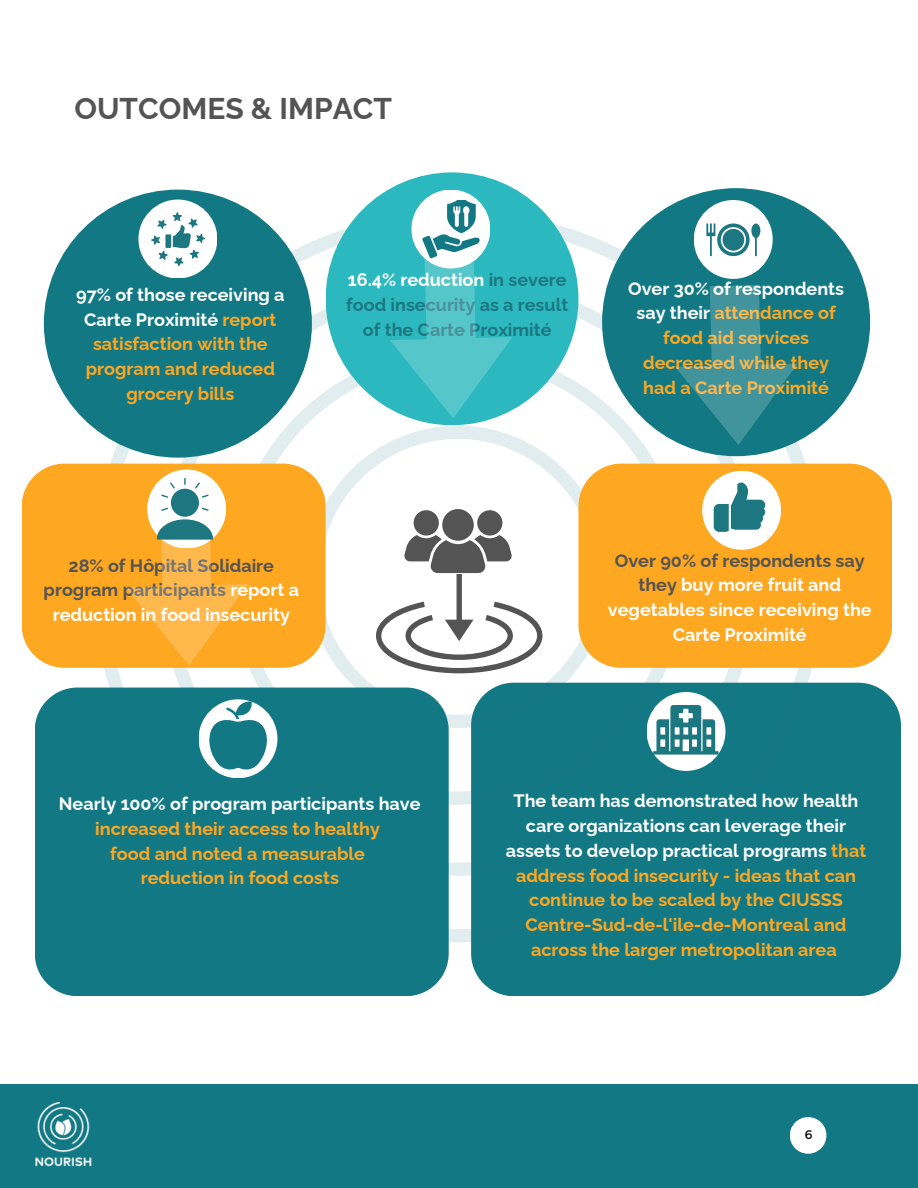
<style>
.page{position:relative;width:918px;height:1188px;background:#fff}
.page>*{position:absolute;margin:0;border:0;box-sizing:border-box;transform-origin:0 0}
.t1{font:700 30px "Raleway";color:#545454}
.t2{font:700 18px/24.8px "Raleway";color:#fea720;text-align:center}
.t3{font:700 18px/24.8px "Raleway";color:#fff;text-align:center}
.t4{font:700 18px/24.8px "Raleway";color:#545454;text-align:center}
.t5{font:700 18px/24.8px "Raleway";color:#1d7781;text-align:center}
.t6{font:12.45px "Montserrat";color:#000}
.s1{color:#fff}
.s2{color:#fea720}
.s3{color:#545454}
</style>
<div class="page">
<div style="left:471px;top:683px;width:430px;height:313px;background:#127984;border-radius:43px"></div>
<svg style="left:92px;top:211px;width:732px;height:731px"></svg>
<div style="left:0;top:1085px;width:918px;height:103px;background:#127984"></div>
<svg style="left:790px;top:1117px;width:36px;height:37px"></svg>
<img style="left:35px;top:1103px;width:57px;height:64px">
<div style="left:44px;top:190px;width:268px;height:268px;background:#127984;border-radius:50%"></div>
<div style="left:138px;top:200px;width:79px;height:78px;background:#fff;border-radius:50%"></div>
<div style="left:602px;top:188px;width:268px;height:268px;background:#127984;border-radius:50%"></div>
<div style="left:578px;top:464px;width:314px;height:204px;background:#fea720;border-radius:43px"></div>
<div style="left:647px;top:692px;width:78px;height:79px;background:#fff;border-radius:50%"></div>
<div style="left:22px;top:464px;width:304px;height:204px;background:#fea720;border-radius:43px"></div>
<div style="left:147px;top:470px;width:79px;height:78px;background:#fff;border-radius:50%"></div>
<div style="left:702px;top:471px;width:79px;height:79px;background:#fff;border-radius:50%"></div>
<div style="left:694px;top:200px;width:79px;height:79px;background:#fff;border-radius:50%"></div>
<svg style="left:706px;top:223px;width:54px;height:33px"></svg>
<div style="left:442px;top:509px;width:32px;height:32px;background:#545454;border-radius:50%"></div>
<div style="left:414px;top:510px;width:25px;height:26px;background:#545454;border-radius:50%"></div>
<div style="left:477px;top:510px;width:25px;height:26px;background:#545454;border-radius:50%"></div>
<svg style="left:376px;top:535px;width:166px;height:138px"></svg>
<svg style="left:151px;top:212px;width:54px;height:54px"></svg>
<div style="left:165px;top:234px;width:6px;height:14px;background:#1d7781"></div>
<svg style="left:714px;top:483px;width:51px;height:49px"></svg>
<div style="left:326px;top:172px;width:252px;height:253px;background:#2bb9bf;border-radius:50%"></div>
<div style="left:411px;top:190px;width:79px;height:78px;background:#fff;border-radius:50%"></div>
<div style="left:35px;top:688px;width:414px;height:308px;background:#127984;border-radius:43px"></div>
<svg style="left:388px;top:200px;width:126px;height:220px"></svg>
<svg style="left:673px;top:285px;width:127px;height:162px"></svg>
<div style="left:171px;top:489px;width:28px;height:28px;background:#1d7781;border-radius:50%"></div>
<svg style="left:184px;top:478px;width:2px;height:7px"></svg>
<svg style="left:170px;top:482px;width:5px;height:6px"></svg>
<svg style="left:161px;top:494px;width:7px;height:4px"></svg>
<svg style="left:126px;top:504px;width:122px;height:161px"></svg>
<svg style="left:202px;top:494px;width:7px;height:4px"></svg>
<svg style="left:195px;top:482px;width:5px;height:6px"></svg>
<div style="left:199px;top:699px;width:78px;height:79px;background:#fff;border-radius:50%"></div>
<svg style="left:653px;top:705px;width:65px;height:50px"></svg>
<svg style="left:209px;top:701px;width:58px;height:70px"></svg>
<p class="t1" style="left:74px;top:91px;width:319px">OUTCOMES &amp; IMPACT</p>
<p class="t5" style="left:346px;top:267px;width:224px"><span class="s1">16.4% reduction</span> in severe food insecurity as a result of the Carte Proximité</p>
<p class="t2" style="left:76px;top:282px;width:210px"><span class="s1">97% of those receiving a<br>Carte Proximité</span> report satisfaction with the program and reduced grocery bills</p>
<p class="t2" style="left:628px;top:276px;width:217px"><span class="s1">Over 30% of respondents say their</span> attendance of food aid services decreased while they had a Carte Proximité</p>
<p class="t4" style="left:44px;top:553px;width:257px">28% of Hôpital Solidaire program participants <span class="s1">report a reduction in food insecurity</span></p>
<p class="t3" style="left:59px;top:791px;width:363px">Nearly 100% of program participants have <span class="s2">increased their access to healthy</span></p>
<p class="t2" style="left:110px;top:841px;width:256px">food and noted a measurable</p>
<p class="t2" style="left:141px;top:866px;width:200px">reduction in food costs</p>
<p class="t3" style="left:608px;top:548px;width:265px"><span class="s3">Over 90% of respondents say they</span> buy more fruit and vegetables since receiving the<br>Carte Proximité</p>
<p class="t2" style="left:506px;top:789px;width:362px"><span class="s1">The team has demonstrated how health care organizations can leverage their assets to develop practical programs</span> that address food insecurity - ideas that can continue to be scaled by the CIUSSS Centre-Sud-de-l'ile-de-Montreal and across the larger metropolitan area</p>
<p class="t6" style="left:805px;top:1126px;width:9px">6</p>
</div>
